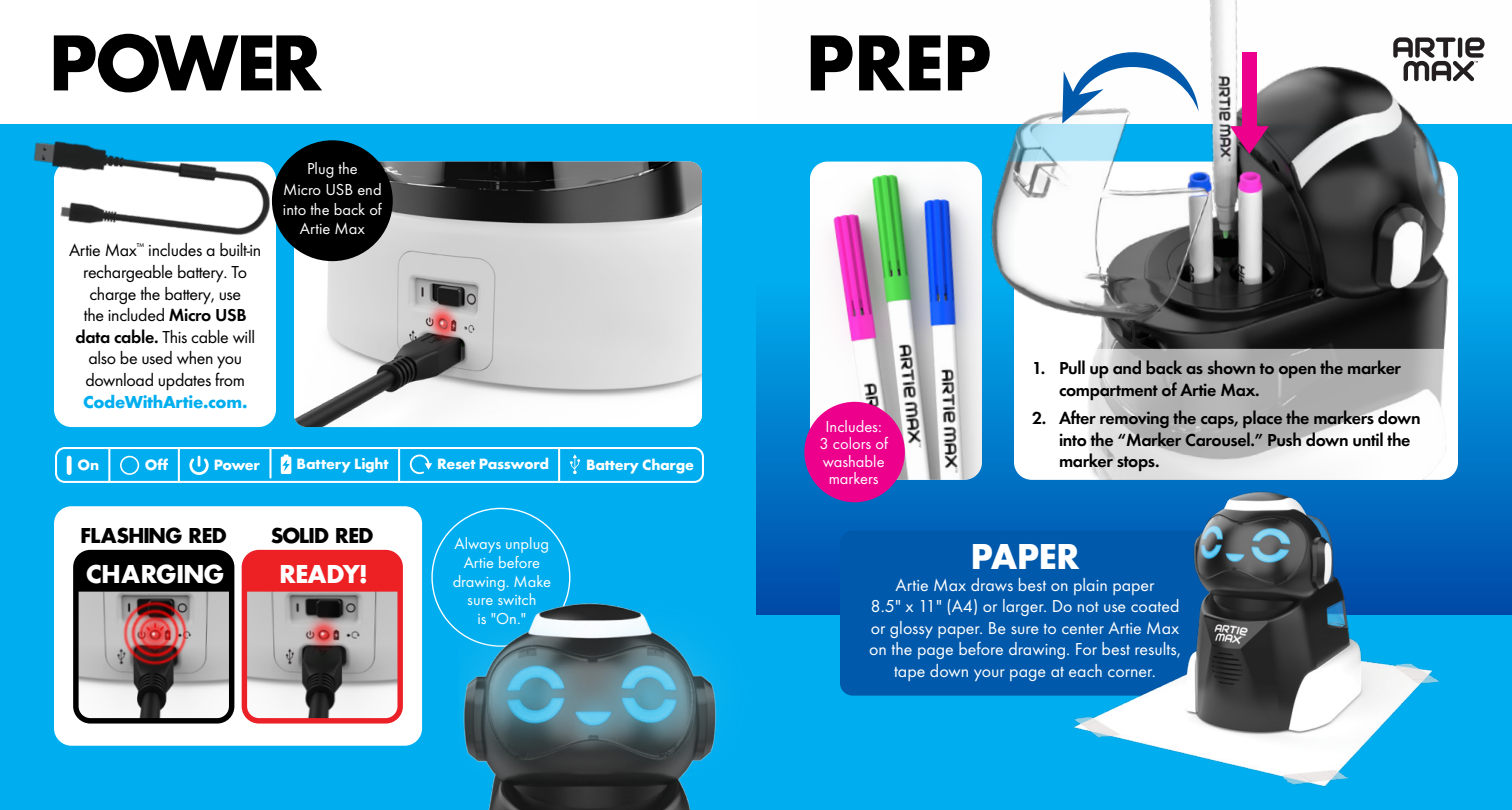
<style>
.page{position:relative;width:1512px;height:810px;background:#fff}
.page>*{position:absolute;margin:0;border:0;box-sizing:border-box;transform-origin:0 0}
.t1{font:700 82.5px "Function Pro";letter-spacing:-.035em;color:#000}
.t2{font:700 37.5px "Function Pro";letter-spacing:-.02em;color:#fff}
.t3{font:700 27px "Function Pro";letter-spacing:-.035em;color:#fff}
.t4{font:700 22.5px "Function Pro";letter-spacing:-.05em;color:#000}
.t5{font:18px/21.6px "Function Pro";color:#fff;text-align:center}
.t6{font:600 18px/21.6px "Function Pro";letter-spacing:-.02em;color:#000}
.t7{font:18px/21.6px "Function Pro";letter-spacing:-.02em;color:#000;text-align:center}
.t8{font:700 18px "Function Pro";letter-spacing:-.02em;color:#00aeef}
.t9{font:16.5px/18.6px "Function Pro";color:#fff;text-align:center}
.t10{font:700 15.45px "Function Pro";letter-spacing:-.015em;color:#fff}
.s1{font-weight:600}
</style>
<div class="page">
<div style="left:0;top:124px;width:1512px;height:686px;background:#00aeef"></div>
<svg style="left:756px;top:81px;width:756px;height:534px"></svg>
<div style="left:54px;top:162px;width:222px;height:265px;background:#fff;border-radius:17px"></div>
<img style="left:294px;top:162px;width:408px;height:265px">
<img style="left:459px;top:553px;width:298px;height:257px">
<svg style="left:189px;top:456px;width:20px;height:19px"></svg>
<svg style="left:410px;top:455px;width:22px;height:19px"></svg>
<svg style="left:281px;top:455px;width:10px;height:19px"></svg>
<svg style="left:570px;top:454px;width:10px;height:20px"></svg>
<svg style="left:120px;top:456px;width:19px;height:19px"></svg>
<div style="left:67px;top:456px;width:5px;height:19px;background:#fff;border-radius:2px"></div>
<hr style="left:108px;top:449px;width:2px;height:33px;background:#fff">
<hr style="left:178px;top:449px;width:2px;height:33px;background:#fff">
<hr style="left:398px;top:449px;width:2px;height:33px;background:#fff">
<hr style="left:558px;top:449px;width:2px;height:33px;background:#fff">
<hr style="left:269px;top:449px;width:3px;height:29px;background:#fff">
<div style="left:55px;top:447px;width:649px;height:36px;border:2px solid #fff;border-radius:9px"></div>
<img style="left:33px;top:141px;width:251px;height:96px">
<div style="left:54px;top:506px;width:368px;height:240px;background:#fff;border-radius:17px"></div>
<img style="left:79px;top:592px;width:149px;height:126px">
<div style="left:73px;top:550px;width:161px;height:174px;border:5px solid #000;border-radius:15px"></div>
<img style="left:248px;top:592px;width:149px;height:126px">
<div style="left:242px;top:550px;width:161px;height:174px;border:5px solid #ec2027;border-radius:15px"></div>
<div style="left:74px;top:551px;width:160px;height:41px;background:#000"></div>
<div style="left:244px;top:551px;width:157px;height:41px;background:#ed2024"></div>
<div style="left:840px;top:530px;width:454px;height:166px;background:#0059aa;border-radius:13px"></div>
<div style="left:273px;top:141px;width:119px;height:119px;background:#000;border-radius:50%"></div>
<div style="left:272px;top:140px;width:121px;height:121px;border:2px solid #000;border-radius:50%"></div>
<img style="left:1054px;top:472px;width:444px;height:315px">
<img style="left:985px;top:0;width:473px;height:480px">
<div style="left:1242px;top:52px;width:15px;height:82px;background:#ec008c"></div>
<svg style="left:1230px;top:126px;width:39px;height:28px"></svg>
<svg style="left:1062px;top:47px;width:137px;height:77px"></svg>
<img style="left:810px;top:162px;width:172px;height:318px">
<div style="left:804px;top:402px;width:101px;height:100px;background:#ec008c;border-radius:50%"></div>
<svg style="left:1014px;top:349px;width:444px;height:131px;background:#d5d5d6"></svg>
<svg style="left:1393px;top:37px;width:92px;height:44px"></svg>
<h1 class="t1" style="left:48px;top:13px;width:276px">POWER</h1>
<p class="t7" style="left:69px;top:240px;width:194px">Artie Max<sup>™</sup> includes a built-in rechargeable battery. To charge the battery, use<br>the included <span class="s1">Micro USB data cable.</span> This cable will also be used when you download updates from</p>
<p class="t8" style="left:83px;top:391px;width:166px">CodeWithArtie.com.</p>
<p class="t9" style="left:283px;top:158px;width:100px;line-height:20.9px">Plug the<br>Micro USB end into the back of</p>
<p class="t9" style="left:300px;top:219px;width:66px">Artie Max</p>
<p class="t10" style="left:77px;top:455px;width:23px">On</p>
<p class="t10" style="left:145px;top:455px;width:25px">Off</p>
<p class="t10" style="left:214px;top:455px;width:48px">Power</p>
<p class="t10" style="left:297px;top:455px;width:93px">Battery Light</p>
<p class="t10" style="left:437px;top:455px;width:113px">Reset Password</p>
<p class="t10" style="left:586px;top:456px;width:109px">Battery Charge</p>
<p class="t4" style="left:80px;top:522px;width:148px">FLASHING RED</p>
<p class="t4" style="left:271px;top:522px;width:105px">SOLID RED</p>
<h3 class="t3" style="left:86px;top:558px;width:140px">CHARGING</h3>
<h3 class="t3" style="left:279px;top:558px;width:90px">READY!</h3>
<p class="t9" style="left:453px;top:535px;width:100px">Always unplug<br>Artie before drawing. Make sure switch<br>is "On."</p>
<h1 class="t1" style="left:805px;top:13px;width:188px">PREP</h1>
<p class="t9" style="left:819px;top:417px;width:70px;line-height:17.5px">Includes:<br>3 colors of washable markers</p>
<p class="t6" style="left:1059px;top:357px;width:344px;text-indent:-27px">1. Pull up and back as shown to open the marker compartment of Artie Max.</p>
<p class="t6" style="left:1059px;top:407px;width:363px;text-indent:-27px">2. After removing the caps, place the markers down into the “Marker Carousel.” Push down until the marker stops.</p>
<h2 class="t2" style="left:970px;top:534px;width:111px">PAPER</h2>
<p class="t5" style="left:869px;top:574px;width:313px">Artie Max draws best on plain paper<br>8.5" x 11" (A4) or larger. Do not use coated or glossy paper. Be sure to center Artie Max on the page before drawing. For best results, tape down your page at each corner.</p>
</div>
